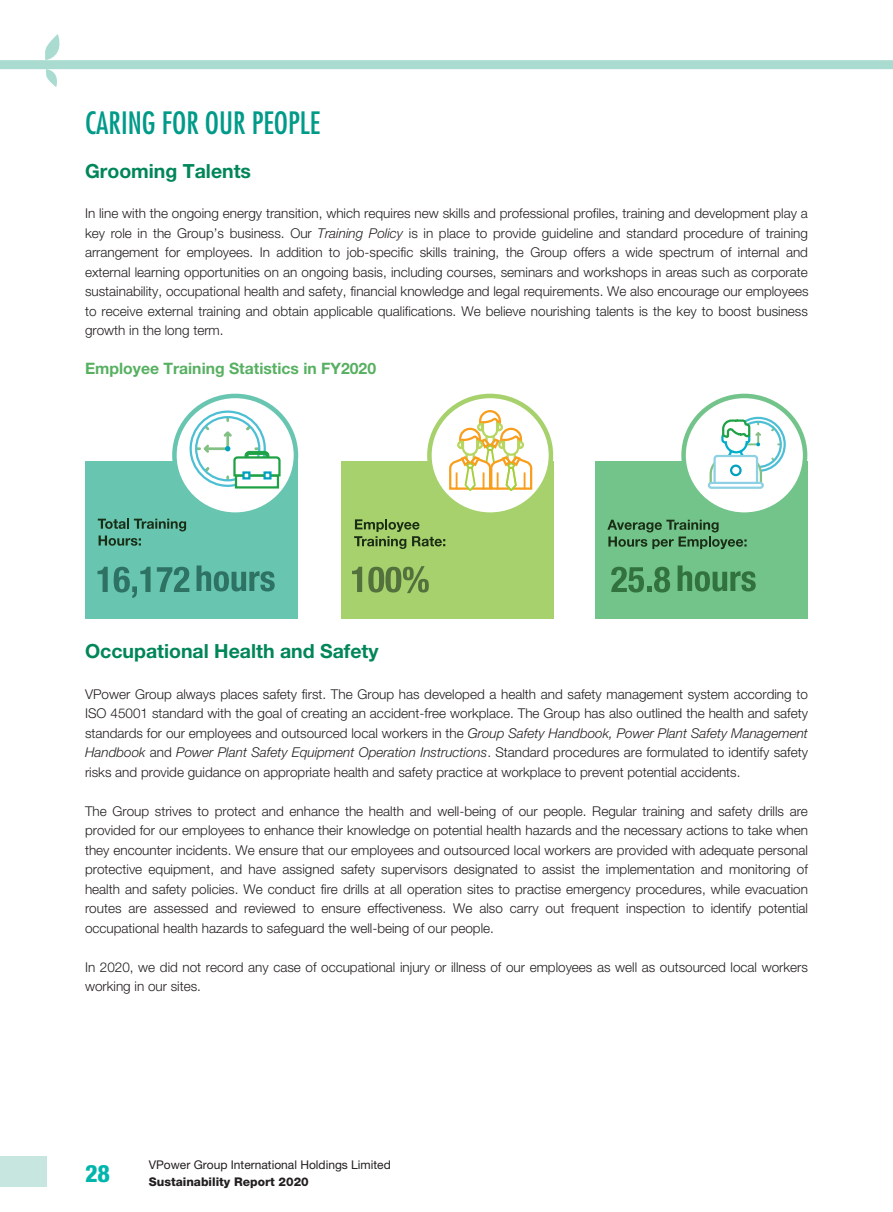
<style>
.page{position:relative;width:893px;height:1212px;background:#fff}
.page>*{position:absolute;margin:0;border:0;box-sizing:border-box;transform-origin:0 0}
.t1{font:condensed 30px "Futura Std";color:#009a89}
.t2{font:800 condensed 24px "Helvetica Neue LT Std";color:#00b5ac}
._01_H1{font:700 19.5px "Helvetica Neue LT Std";color:#008657}
._02_H2{font:700 15.75px "Helvetica Neue LT Std";color:#57b061}
._00_Body_Text{font:300 13.5px/19.5px "Helvetica Neue LT Std";color:#231f20;text-align:justify}
.t3{font:12px "Helvetica Neue LT Std";color:#231f20}
.t4{font:800 12px "Helvetica Neue LT Std";color:#231f20}
.s1{font-style:italic}
</style>
<div class="page">
<svg style="left:45px;top:34px;width:15px;height:26px"></svg>
<svg style="left:45px;top:69px;width:13px;height:18px"></svg>
<div style="left:0;top:60px;width:893px;height:9px;background:#a9dbd0"></div>
<div style="left:0;top:1156px;width:47px;height:31px;background:#c7e6df"></div>
<div style="left:86px;top:461px;width:212px;height:157px;background:#67c5b0"></div>
<div style="left:595px;top:461px;width:212px;height:157px;background:#72c48b"></div>
<div style="left:341px;top:461px;width:212px;height:157px;background:#a6d16c"></div>
<svg style="left:98px;top:567px;width:10px;height:25px"></svg>
<svg style="left:114px;top:567px;width:37px;height:31px"></svg>
<svg style="left:157px;top:567px;width:32px;height:25px"></svg>
<svg style="left:352px;top:567px;width:10px;height:25px"></svg>
<svg style="left:368px;top:566px;width:61px;height:27px"></svg>
<svg style="left:611px;top:567px;width:59px;height:25px"></svg>
<svg style="left:98px;top:394px;width:200px;height:152px"></svg>
<svg style="left:197px;top:565px;width:78px;height:27px"></svg>
<svg style="left:354px;top:394px;width:199px;height:155px"></svg>
<svg style="left:607px;top:394px;width:200px;height:155px"></svg>
<svg style="left:678px;top:565px;width:78px;height:27px"></svg>
<h1 class="t1" style="left:85px;top:105px;width:237px">CARING FOR OUR PEOPLE</h1>
<p class="_01_H1" style="left:85px;top:159px;width:168px">Grooming Talents</p>
<p class="_00_Body_Text" style="left:85px;top:203px;width:725px">In line with the ongoing energy transition, which requires new skills and professional profiles, training and development play a key role in the Group’s business. Our <span class="s1">Training Policy</span> is in place to provide guideline and standard procedure of training arrangement for employees. In addition to job-specific skills training, the Group offers a wide spectrum of internal and external learning opportunities on an ongoing basis, including courses, seminars and workshops in areas such as corporate sustainability, occupational health and safety, financial knowledge and legal requirements. We also encourage our employees to receive external training and obtain applicable qualifications. We believe nourishing talents is the key to boost business growth in the long term.</p>
<p class="_02_H2" style="left:85px;top:359px;width:293px">Employee Training Statistics in FY2020</p>
<p class="_01_H1" style="left:85px;top:639px;width:295px">Occupational Health and Safety</p>
<p class="_00_Body_Text" style="left:85px;top:684px;width:724px">VPower Group always places safety first. The Group has developed a health and safety management system according to ISO 45001 standard with the goal of creating an accident-free workplace. The Group has also outlined the health and safety standards for our employees and outsourced local workers in the <span class="s1">Group Safety Handbook, Power Plant Safety Management Handbook</span> and <span class="s1">Power Plant Safety Equipment Operation Instructions</span>. Standard procedures are formulated to identify safety risks and provide guidance on appropriate health and safety practice at workplace to prevent potential accidents.</p>
<p class="_00_Body_Text" style="left:85px;top:801px;width:724px">The Group strives to protect and enhance the health and well-being of our people. Regular training and safety drills are provided for our employees to enhance their knowledge on potential health hazards and the necessary actions to take when they encounter incidents. We ensure that our employees and outsourced local workers are provided with adequate personal protective equipment, and have assigned safety supervisors designated to assist the implementation and monitoring of health and safety policies. We conduct fire drills at all operation sites to practise emergency procedures, while evacuation routes are assessed and reviewed to ensure effectiveness. We also carry out frequent inspection to identify potential occupational health hazards to safeguard the well-being of our people.</p>
<p class="_00_Body_Text" style="left:85px;top:957px;width:724px">In 2020, we did not record any case of occupational injury or illness of our employees as well as outsourced local workers working in our sites.</p>
<p class="t2" style="left:85px;top:1158px;width:26px">28</p>
<p class="t3" style="left:149px;top:1158px;width:244px">VPower Group International Holdings Limited</p>
<p class="t4" style="left:149px;top:1174px;width:162px">Sustainability Report 2020</p>
</div>
